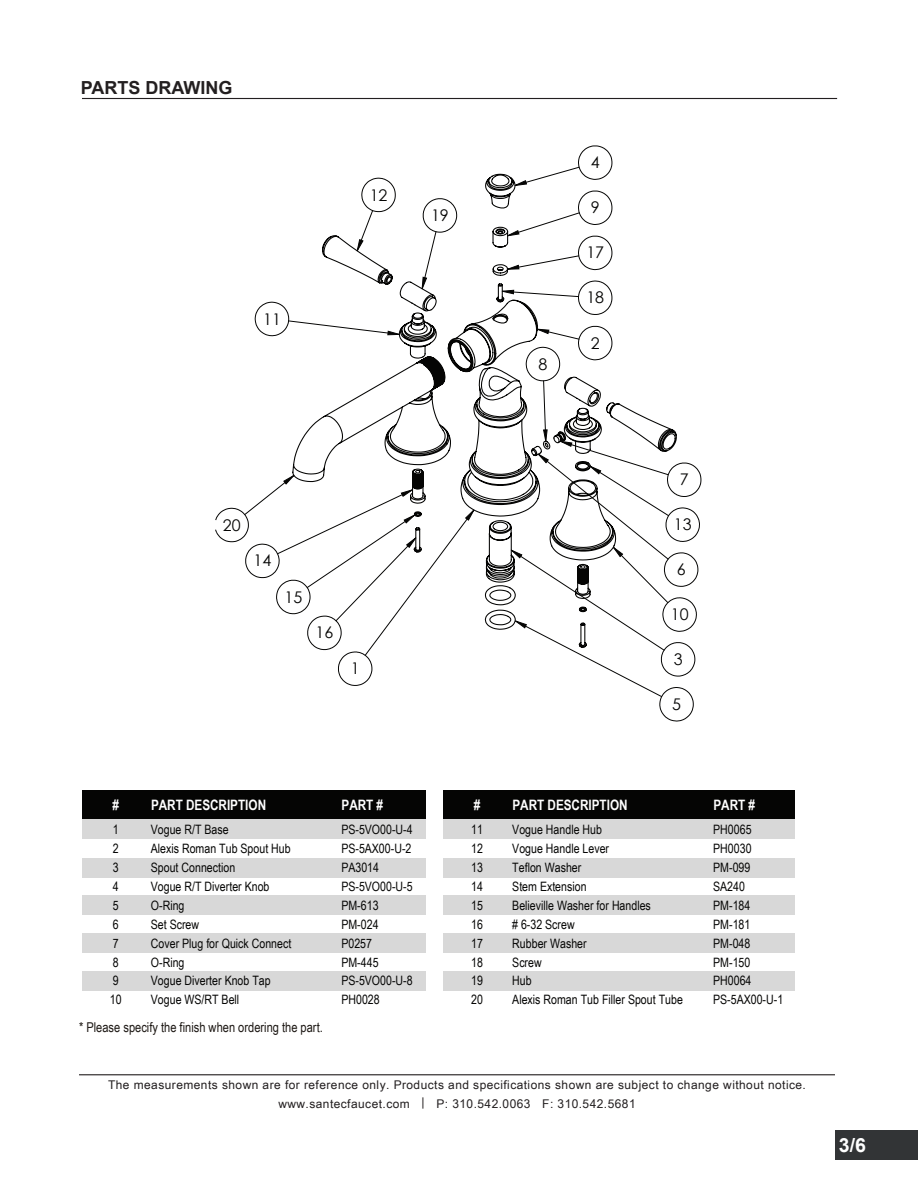
<style>
.page{position:relative;width:918px;height:1188px;background:#fff}
.page>*{position:absolute;margin:0;border:0;box-sizing:border-box;transform-origin:0 0}
.t1{font:700 19.5px "Arial";color:#fff}
.t2{font:700 18px "Arial";color:#231f20}
.t3{font:16.05px "Century Gothic";color:#050504}
.t4{font:700 14.4px "Arial Narrow";letter-spacing:-.005em;color:#fff}
.t5{font:13.5px "Arial Narrow";color:#1d1814}
.t6{font:12.9px "Arial Narrow";color:#050504}
.t7{font:12px/19px "Arial Narrow";letter-spacing:.03em;color:#231f20;text-align:center;scale:1.22 1}
</style>
<div class="page">
<hr style="left:79px;top:1074px;width:756px;height:1px;background:#231f20">
<hr style="left:82px;top:98px;width:755px;height:1px;background:#231f20">
<div style="left:835px;top:1130px;width:83px;height:30px;background:#323436"></div>
<svg style="left:659px;top:687px;width:35px;height:35px"></svg>
<svg style="left:670px;top:642px;width:26px;height:35px"></svg>
<svg style="left:215px;top:507px;width:29px;height:36px"></svg>
<svg style="left:677px;top:507px;width:23px;height:35px"></svg>
<svg style="left:677px;top:552px;width:22px;height:35px"></svg>
<svg style="left:677px;top:462px;width:25px;height:35px"></svg>
<svg style="left:677px;top:597px;width:20px;height:35px"></svg>
<svg style="left:578px;top:145px;width:35px;height:21px"></svg>
<svg style="left:244px;top:166px;width:426px;height:532px"></svg>
<svg style="left:284px;top:181px;width:8px;height:447px"></svg>
<svg style="left:292px;top:173px;width:385px;height:476px"></svg>
<div style="left:82px;top:790px;width:344px;height:30px;background:#050504"></div>
<div style="left:82px;top:820px;width:344px;height:19px;background:#d8d8d8"></div>
<div style="left:82px;top:858px;width:344px;height:19px;background:#d8d8d8"></div>
<div style="left:82px;top:896px;width:344px;height:19px;background:#d8d8d8"></div>
<div style="left:82px;top:934px;width:344px;height:19px;background:#d8d8d8"></div>
<div style="left:82px;top:971px;width:344px;height:19px;background:#d8d8d8"></div>
<div style="left:444px;top:790px;width:351px;height:30px;background:#050504"></div>
<div style="left:444px;top:820px;width:351px;height:19px;background:#d8d8d8"></div>
<div style="left:444px;top:858px;width:351px;height:19px;background:#d8d8d8"></div>
<div style="left:444px;top:896px;width:351px;height:19px;background:#d8d8d8"></div>
<div style="left:444px;top:934px;width:351px;height:19px;background:#d8d8d8"></div>
<div style="left:444px;top:971px;width:351px;height:19px;background:#d8d8d8"></div>
<h2 class="t2" style="left:81px;top:76px;width:153px">PARTS DRAWING</h2>
<p class="t3" style="left:263px;top:308px;width:19px">11</p>
<p class="t3" style="left:370px;top:184px;width:19px">12</p>
<p class="t3" style="left:431px;top:204px;width:19px">19</p>
<p class="t3" style="left:539px;top:353px;width:10px">8</p>
<p class="t3" style="left:591px;top:151px;width:10px">4</p>
<p class="t3" style="left:591px;top:196px;width:10px">9</p>
<p class="t3" style="left:586px;top:241px;width:19px">17</p>
<p class="t3" style="left:586px;top:286px;width:19px">18</p>
<p class="t3" style="left:591px;top:332px;width:10px">2</p>
<p class="t3" style="left:223px;top:514px;width:19px">20</p>
<p class="t3" style="left:254px;top:549px;width:19px">14</p>
<p class="t3" style="left:284px;top:586px;width:19px">15</p>
<p class="t3" style="left:316px;top:621px;width:19px">16</p>
<p class="t3" style="left:351px;top:657px;width:10px">1</p>
<p class="t3" style="left:680px;top:468px;width:10px">7</p>
<p class="t3" style="left:674px;top:513px;width:19px">13</p>
<p class="t3" style="left:677px;top:558px;width:10px">6</p>
<p class="t3" style="left:671px;top:603px;width:19px">10</p>
<p class="t3" style="left:674px;top:648px;width:10px">3</p>
<p class="t3" style="left:672px;top:693px;width:10px">5</p>
<p class="t4" style="left:113px;top:794px;width:8px">#</p>
<p class="t4" style="left:151px;top:794px;width:117px">PART DESCRIPTION</p>
<p class="t4" style="left:342px;top:794px;width:43px">PART #</p>
<p class="t6" style="left:113px;top:820px;width:7px">1</p>
<p class="t6" style="left:151px;top:820px;width:79px">Vogue R/T Base</p>
<p class="t6" style="left:341px;top:820px;width:73px">PS-5VO00-U-4</p>
<p class="t6" style="left:113px;top:839px;width:7px">2</p>
<p class="t6" style="left:151px;top:839px;width:141px">Alexis Roman Tub Spout Hub</p>
<p class="t6" style="left:341px;top:839px;width:72px">PS-5AX00-U-2</p>
<p class="t6" style="left:113px;top:858px;width:7px">3</p>
<p class="t6" style="left:151px;top:858px;width:86px">Spout Connection</p>
<p class="t6" style="left:341px;top:858px;width:39px">PA3014</p>
<p class="t6" style="left:113px;top:877px;width:7px">4</p>
<p class="t6" style="left:151px;top:877px;width:120px">Vogue R/T Diverter Knob</p>
<p class="t6" style="left:341px;top:877px;width:73px">PS-5VO00-U-5</p>
<p class="t6" style="left:113px;top:896px;width:7px">5</p>
<p class="t6" style="left:151px;top:896px;width:35px">O-Ring</p>
<p class="t6" style="left:341px;top:896px;width:39px">PM-613</p>
<p class="t6" style="left:113px;top:915px;width:7px">6</p>
<p class="t6" style="left:151px;top:915px;width:50px">Set Screw</p>
<p class="t6" style="left:341px;top:915px;width:39px">PM-024</p>
<p class="t6" style="left:113px;top:934px;width:7px">7</p>
<p class="t6" style="left:151px;top:934px;width:142px">Cover Plug for Quick Connect</p>
<p class="t6" style="left:341px;top:934px;width:32px">P0257</p>
<p class="t6" style="left:113px;top:953px;width:7px">8</p>
<p class="t6" style="left:151px;top:953px;width:35px">O-Ring</p>
<p class="t6" style="left:341px;top:953px;width:39px">PM-445</p>
<p class="t6" style="left:113px;top:971px;width:7px">9</p>
<p class="t6" style="left:151px;top:971px;width:121px">Vogue Diverter Knob Tap</p>
<p class="t6" style="left:341px;top:971px;width:73px">PS-5VO00-U-8</p>
<p class="t6" style="left:110px;top:990px;width:13px">10</p>
<p class="t6" style="left:151px;top:990px;width:90px">Vogue WS/RT Bell</p>
<p class="t6" style="left:341px;top:990px;width:40px">PH0028</p>
<p class="t5" style="left:79px;top:1017px;width:245px">* Please specify the finish when ordering the part.</p>
<p class="t4" style="left:474px;top:794px;width:8px">#</p>
<p class="t4" style="left:512px;top:794px;width:117px">PART DESCRIPTION</p>
<p class="t4" style="left:713px;top:794px;width:43px">PART #</p>
<p class="t6" style="left:471px;top:820px;width:13px">11</p>
<p class="t6" style="left:512px;top:820px;width:91px">Vogue Handle Hub</p>
<p class="t6" style="left:713px;top:820px;width:40px">PH0065</p>
<p class="t6" style="left:471px;top:839px;width:13px">12</p>
<p class="t6" style="left:512px;top:839px;width:98px">Vogue Handle Lever</p>
<p class="t6" style="left:713px;top:839px;width:40px">PH0030</p>
<p class="t6" style="left:471px;top:858px;width:13px">13</p>
<p class="t6" style="left:512px;top:858px;width:71px">Teflon Washer</p>
<p class="t6" style="left:713px;top:858px;width:39px">PM-099</p>
<p class="t6" style="left:471px;top:877px;width:13px">14</p>
<p class="t6" style="left:512px;top:877px;width:76px">Stem Extension</p>
<p class="t6" style="left:713px;top:877px;width:33px">SA240</p>
<p class="t6" style="left:471px;top:896px;width:13px">15</p>
<p class="t6" style="left:512px;top:896px;width:140px">Believille Washer for Handles</p>
<p class="t6" style="left:713px;top:896px;width:39px">PM-184</p>
<p class="t6" style="left:471px;top:915px;width:13px">16</p>
<p class="t6" style="left:512px;top:915px;width:64px"># 6-32 Screw</p>
<p class="t6" style="left:713px;top:915px;width:39px">PM-181</p>
<p class="t6" style="left:471px;top:934px;width:13px">17</p>
<p class="t6" style="left:512px;top:934px;width:76px">Rubber Washer</p>
<p class="t6" style="left:713px;top:934px;width:39px">PM-048</p>
<p class="t6" style="left:471px;top:953px;width:13px">18</p>
<p class="t6" style="left:512px;top:953px;width:31px">Screw</p>
<p class="t6" style="left:713px;top:953px;width:39px">PM-150</p>
<p class="t6" style="left:471px;top:971px;width:13px">19</p>
<p class="t6" style="left:512px;top:971px;width:21px">Hub</p>
<p class="t6" style="left:713px;top:971px;width:40px">PH0064</p>
<p class="t6" style="left:471px;top:990px;width:13px">20</p>
<p class="t6" style="left:512px;top:990px;width:172px">Alexis Roman Tub Filler Spout Tube</p>
<p class="t6" style="left:713px;top:990px;width:72px">PS-5AX00-U-1</p>
<p class="t7" style="left:108px;top:1075px;width:574px">The measurements shown are for reference only. Products and specifications shown are subject to change without notice. www.santecfaucet.com | P: 310.542.0063 F: 310.542.5681</p>
<h1 class="t1" style="left:839px;top:1132px;width:29px">3/6</h1>
</div>
